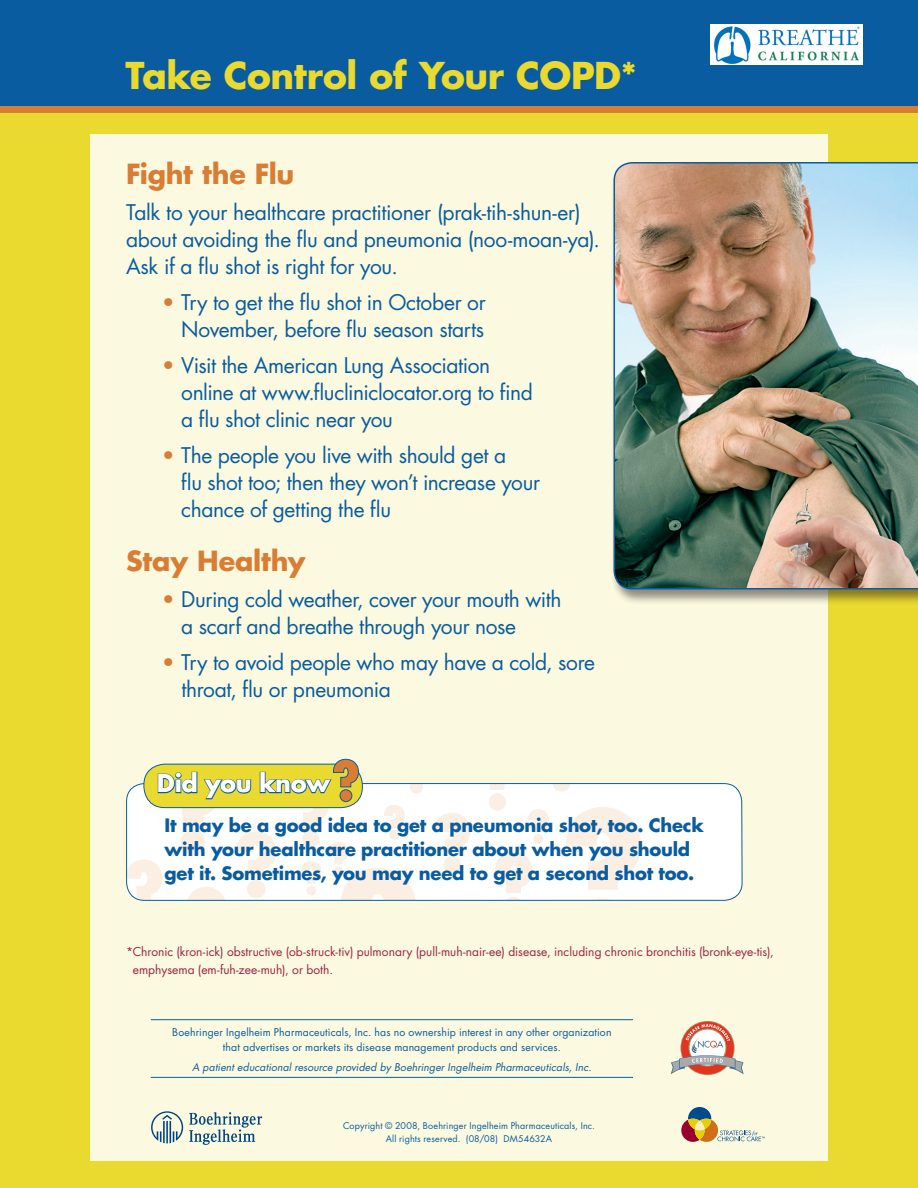
<style>
.page{position:relative;width:918px;height:1188px;background:#fff}
.page>*{position:absolute;margin:0;border:0;box-sizing:border-box;transform-origin:0 0}
.t1{font:700 36px "Futura Std";letter-spacing:-.01em;color:#ead92e}
.subhead{font:700 27px "Futura Std";letter-spacing:-.01em;color:#d97d35}
.dyk_header{font:700 24px "Futura Std";letter-spacing:-.01em;color:#fff}
.orange_bullet_blue_t{font:21px/27px "Futura Std";letter-spacing:-.015em;color:#095ca0}
.body{font:21px/27px "Futura Std";letter-spacing:-.015em;color:#095ca0}
.dyk_copy{font:700 18px/24px "Futura Std";letter-spacing:-.01em;color:#095ca0}
.footnote{font:12px/18px "Futura Std";color:#a12145}
.sign_off_copy{font:10.5px/15px "Futura Std";letter-spacing:.01em;color:#095ca0;text-align:center}
.sign_off_copy_ital{font:italic 10.5px "Futura Std";letter-spacing:.005em;color:#095ca0}
.COPYRIGHT{font:9px "Futura Std";letter-spacing:.015em;color:#095ca0}
.s1{color:#d97d35}
</style>
<div class="page">
<div style="left:0;top:0;width:918px;height:108px;background:#095ca0"></div>
<div style="left:0;top:111px;width:918px;height:1077px;background:#ead92e"></div>
<div style="left:0;top:106px;width:918px;height:7px;background:#d97d35"></div>
<div style="left:90px;top:134px;width:738px;height:1027px;background:#fbf9df"></div>
<svg style="left:151px;top:1111px;width:32px;height:32px"></svg>
<svg style="left:189px;top:1112px;width:73px;height:33px"></svg>
<svg style="left:681px;top:1107px;width:84px;height:35px"></svg>
<hr style="left:151px;top:1019px;width:482px;height:1px;background:#095ca0">
<hr style="left:151px;top:1077px;width:482px;height:1px;background:#095ca0">
<svg style="left:671px;top:1024px;width:73px;height:50px"></svg>
<img style="left:710px;top:24px;width:153px;height:40px">
<div style="left:610px;top:162px;width:308px;height:443px;background:#231f20;opacity:.5"></div>
<img style="left:614px;top:162px;width:304px;height:428px">
<svg style="left:126px;top:783px;width:617px;height:118px"></svg>
<svg style="left:127px;top:759px;width:343px;height:141px"></svg>
<p class="t1" style="left:126px;top:52px;width:513px">Take Control of Your COPD*</p>
<p class="subhead" style="left:126px;top:156px;width:170px">Fight the Flu</p>
<p class="body" style="left:126px;top:199px;width:475px">Talk to your healthcare practitioner (prak-tih-shun-er) about avoiding the flu and pneumonia (noo-moan-ya).<br>Ask if a flu shot is right for you.</p>
<p class="orange_bullet_blue_t" style="left:162px;top:289px;width:325px;text-align:right"><span class="s1">•</span> Try to get the flu shot in October or<br>November, before flu season starts</p>
<p class="orange_bullet_blue_t" style="left:181px;top:352px;width:353px;text-indent:-19px"><span class="s1">•</span> Visit the American Lung Association online at www.flucliniclocator.org to find a flu shot clinic near you</p>
<p class="orange_bullet_blue_t" style="left:181px;top:442px;width:360px;text-indent:-19px"><span class="s1">•</span> The people you live with should get a<br>flu shot too; then they won’t increase your chance of getting the flu</p>
<p class="subhead" style="left:126px;top:543px;width:181px">Stay Healthy</p>
<p class="orange_bullet_blue_t" style="left:181px;top:586px;width:382px;text-indent:-19px"><span class="s1">•</span> During cold weather, cover your mouth with a scarf and breathe through your nose</p>
<p class="orange_bullet_blue_t" style="left:182px;top:649px;width:415px;text-indent:-20px"><span class="s1">•</span> Try to avoid people who may have a cold, sore throat, flu or pneumonia</p>
<p class="dyk_header" style="left:157px;top:768px;width:174px">Did you know</p>
<p class="dyk_copy" style="left:165px;top:813px;width:541px">It may be a good idea to get a pneumonia shot, too. Check with your healthcare practitioner about when you should get it. Sometimes, you may need to get a second shot too.</p>
<p class="footnote" style="left:133px;top:942px;width:643px;text-indent:-7px">*Chronic (kron-ick) obstructive (ob-struck-tiv) pulmonary (pull-muh-nair-ee) disease, including chronic bronchitis (bronk-eye-tis), emphysema (em-fuh-zee-muh), or both.</p>
<p class="sign_off_copy" style="left:172px;top:1025px;width:441px">Boehringer Ingelheim Pharmaceuticals, Inc. has no ownership interest in any other organization that advertises or markets its disease management products and services.</p>
<p class="sign_off_copy_ital" style="left:192px;top:1060px;width:401px">A patient educational resource provided by Boehringer Ingelheim Pharmaceuticals, Inc.</p>
<p class="COPYRIGHT" style="left:343px;top:1120px;width:253px">Copyright © 2008, Boehringer Ingelheim Pharmaceuticals, Inc.</p>
<p class="COPYRIGHT" style="left:386px;top:1133px;width:168px">All rights reserved. (08/08) DM54632A</p>
</div>
